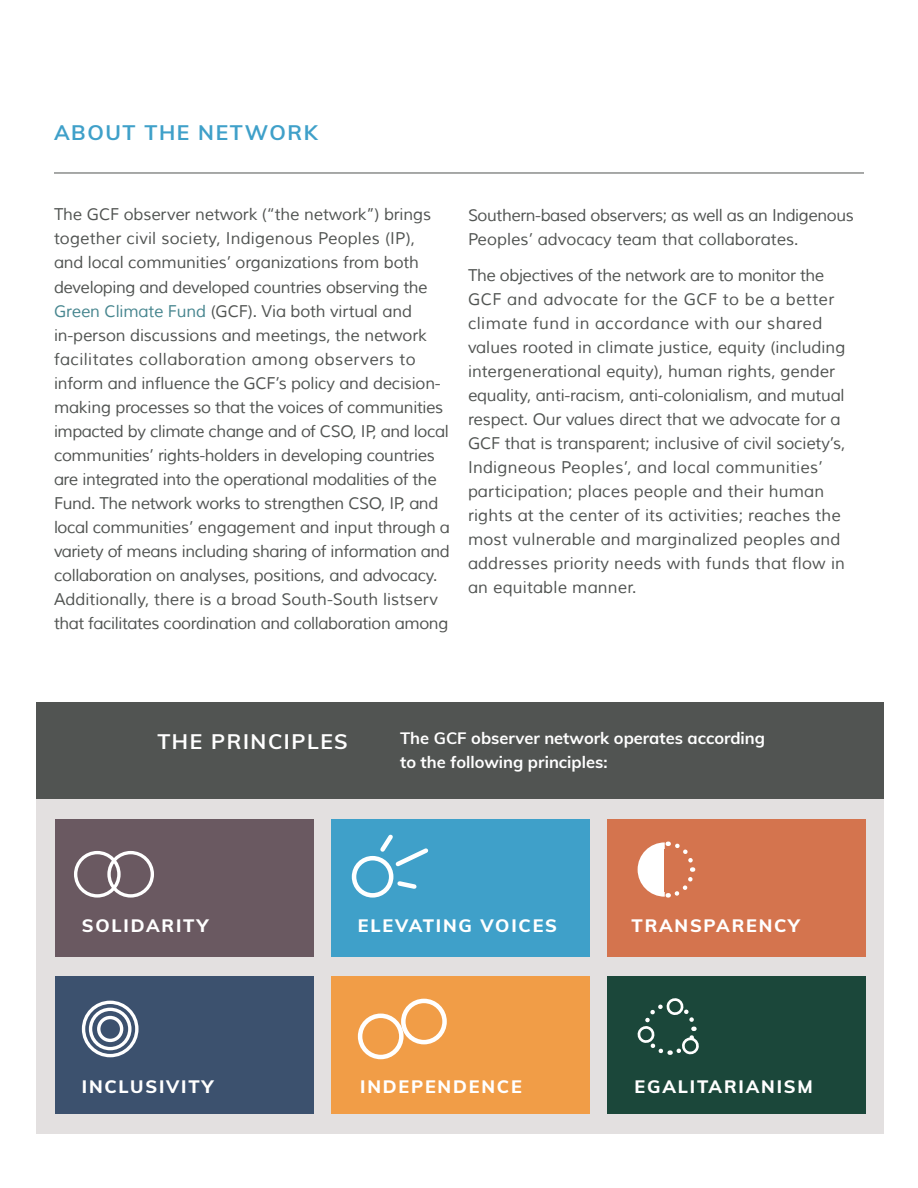
<style>
.page{position:relative;width:918px;height:1188px;background:#fff}
.page>*{position:absolute;margin:0;border:0;box-sizing:border-box;transform-origin:0 0}
.t1{font:700 21px "Muli";letter-spacing:.075em;color:#3fa0c9}
.t2{font:700 21px "Muli";letter-spacing:.075em;color:#fff}
.t3{font:800 18px "Muli";letter-spacing:.1em;color:#fff}
.t4{font:16.5px/24px "Muli";letter-spacing:-.01em;color:#515452}
.t5{font:16.5px/24px "Muli";letter-spacing:.01em;color:#515452}
.t6{font:700 16.5px/24px "Muli";color:#fff}
.s1{color:#47868f}
</style>
<div class="page">
<hr style="left:54px;top:173px;width:810px;height:1px;background:#515452">
<div style="left:36px;top:702px;width:848px;height:97px;background:#515452"></div>
<div style="left:36px;top:799px;width:848px;height:335px;background:#e3e0e0"></div>
<div style="left:56px;top:819px;width:258px;height:138px;background:#6a5961"></div>
<div style="left:56px;top:976px;width:258px;height:137px;background:#3c516e"></div>
<div style="left:331px;top:819px;width:259px;height:138px;background:#3fa0c9"></div>
<div style="left:331px;top:976px;width:259px;height:137px;background:#f19d47"></div>
<div style="left:608px;top:819px;width:258px;height:138px;background:#d4744e"></div>
<div style="left:608px;top:976px;width:258px;height:137px;background:#1b473a"></div>
<div style="left:74px;top:851px;width:47px;height:47px;border:3px solid #fff;border-radius:50%"></div>
<div style="left:107px;top:851px;width:47px;height:47px;border:3px solid #fff;border-radius:50%"></div>
<div style="left:352px;top:856px;width:41px;height:42px;border:4px solid #fff;border-radius:50%"></div>
<svg style="left:397px;top:881px;width:20px;height:8px"></svg>
<svg style="left:376px;top:834px;width:53px;height:36px"></svg>
<div style="left:82px;top:1001px;width:57px;height:56px;border:3px solid #fff;border-radius:50%"></div>
<div style="left:89px;top:1008px;width:43px;height:42px;border:3px solid #fff;border-radius:50%"></div>
<div style="left:97px;top:1016px;width:26px;height:26px;border:3px solid #fff;border-radius:50%"></div>
<svg style="left:638px;top:841px;width:58px;height:57px"></svg>
<div style="left:665px;top:849px;width:7px;height:43px;background:#d4744e"></div>
<svg style="left:637px;top:998px;width:62px;height:57px"></svg>
<div style="left:358px;top:1014px;width:46px;height:45px;border:4px solid #fff;border-radius:50%"></div>
<div style="left:401px;top:999px;width:46px;height:45px;border:4px solid #fff;border-radius:50%"></div>
<p class="t1" style="left:54px;top:117px;width:265px">Abo ut the Netwo rk</p>
<p class="t4" style="left:54px;top:203px;width:397px">The GCF observer network (“the network”) brings together civil society, Indigenous Peoples (IP),<br>and local communities’ organizations from both developing and developed countries observing the <span class="s1">Green Climate Fund</span> (GCF). Via both virtual and in-person discussions and meetings, the network facilitates collaboration among observers to inform and influence the GCF’s policy and decision&shy;making processes so that the voices of communities impacted by climate change and of CSO, IP, and local communities’ rights-holders in developing countries are integrated into the operational modalities of the Fund. The network works to strengthen CSO, IP, and local communities’ engagement and input through a variety of means including sharing of information and collaboration on analyses, positions, and advocacy.<br>Additionally, there is a broad South-South listserv that facilitates coordination and collaboration among</p>
<p class="t4" style="left:468px;top:203px;width:388px">Southern-based observers; as well as an Indigenous<br>Peoples’ advocacy team that collaborates.</p>
<p class="t5" style="left:468px;top:263px;width:379px">The objectives of the network are to monitor the GCF and advocate for the GCF to be a better climate fund in accordance with our shared values rooted in climate justice, equity (including intergenerational equity), human rights, gender equality, anti-racism, anti-colonialism, and mutual respect. Our values direct that we advocate for a GCF that is transparent; inclusive of civil society’s, Indigneous Peoples’, and local communities’ participation; places people and their human rights at the center of its activities; reaches the most vulnerable and marginalized peoples and addresses priority needs with funds that flow in an equitable manner.</p>
<p class="t2" style="left:157px;top:726px;width:99px">The Principl</p>
<p class="t2" style="left:320px;top:726px;width:26px">es</p>
<p class="t6" style="left:400px;top:726px;width:367px">The GCF observer network operates according to the following principles:</p>
<p class="t3" style="left:82px;top:912px;width:128px">SOLIDARITY</p>
<p class="t3" style="left:82px;top:1073px;width:133px">INCLUSIVITY</p>
<p class="t3" style="left:358px;top:912px;width:187px">ELEVATING VOICES</p>
<p class="t3" style="left:360px;top:1073px;width:161px">INDEPENDENCE</p>
<p class="t3" style="left:632px;top:912px;width:170px">TRANSPARENCY</p>
<p class="t3" style="left:635px;top:1073px;width:180px">EGALITARIANISM</p>
</div>
